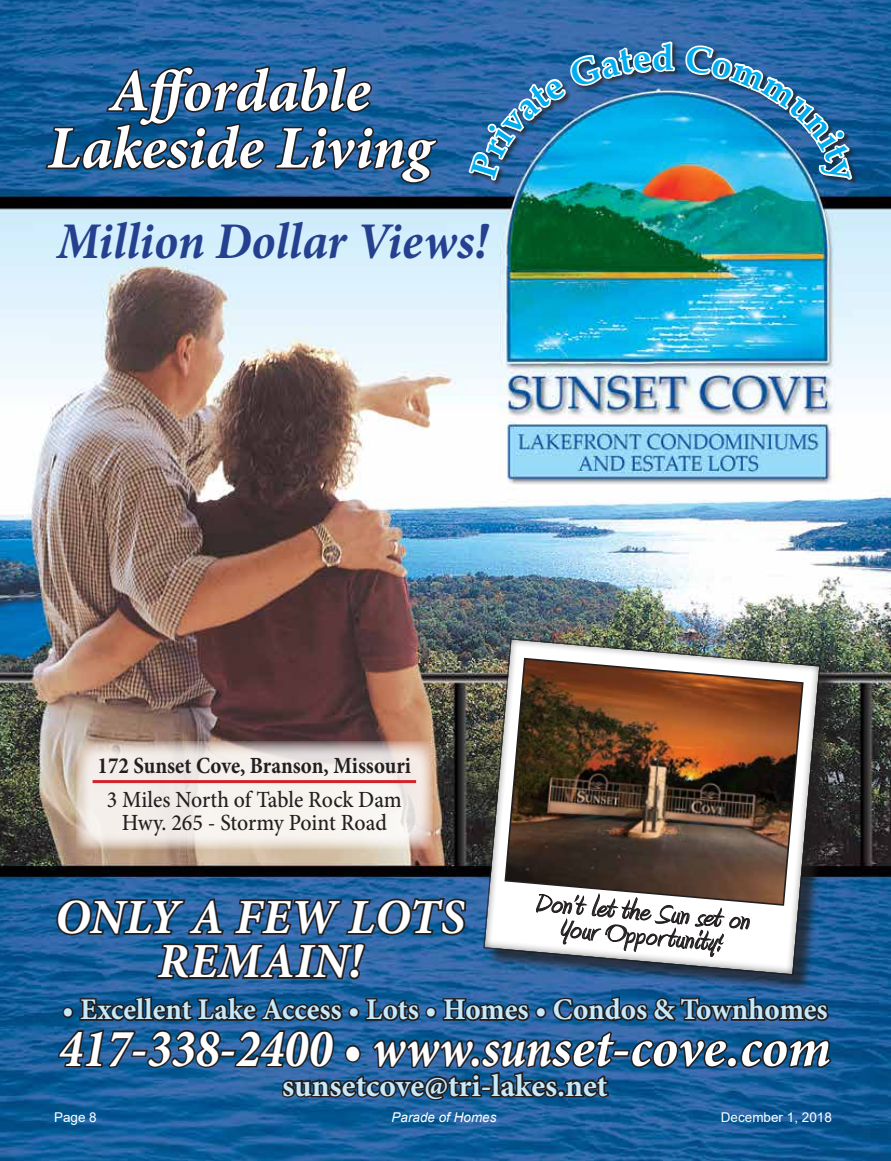
<style>
.page{position:relative;width:891px;height:1161px;background:#fff}
.page>*{position:absolute;margin:0;border:0;box-sizing:border-box;transform-origin:0 0}
.t1{font:italic 700 60.45px/57.3px "Minion Pro";letter-spacing:-.005em;color:#fff;text-align:center}
.t2{font:italic 700 54px "Minion Pro";color:#fff;scale:.9 1}
.t3{font:italic 700 51.6px "Minion Pro";letter-spacing:-.005em;color:#25408f;scale:.95 1}
.t4{font:italic 700 49.05px "Minion Pro";letter-spacing:.01em;color:#fff}
.t5{font:31.95px "Amienne";color:#231f20;scale:1.08 1}
.t6{font:700 31.5px "Minion Pro";color:#c7eafb}
.t7{font:700 30px "Minion Pro";color:#c7eafb}
.t8{font:500 23.1px/23.1px "Minion Pro";letter-spacing:-.005em;color:#231f20;text-align:center;scale:.94 1}
.t9{font:700 23.1px "Minion Pro";color:#231f20;scale:.9 1}
.t10{font:13.5px "Arial";color:#fff}
.t11{font:italic 13.5px "Arial";color:#fff}
</style>
<div class="page">
<img style="left:0;top:0;width:891px;height:1161px">
<div style="left:468px;top:41px;width:391px;height:146px;background:#231f20;opacity:.75"></div>
<svg style="left:44px;top:65px;width:396px;height:120px;background:#1e5181"></svg>
<svg style="left:56px;top:994px;width:778px;height:108px;background:#1e4c77"></svg>
<svg style="left:76px;top:741px;width:357px;height:109px;fill:#f4eeea"></svg>
<hr style="left:93px;top:780px;width:323px;height:3px;background:#d2232a">
<div style="left:486px;top:641px;width:353px;height:353px;background:#231f20;opacity:.75"></div>
<img style="left:480px;top:636px;width:341px;height:341px">
<img style="left:504px;top:657px;width:300px;height:250px">
<svg style="left:536px;top:893px;width:214px;height:71px"></svg>
<svg style="left:55px;top:895px;width:413px;height:86px;background:#26507d"></svg>
<img style="left:467px;top:40px;width:388px;height:145px">
<h1 class="t1" style="left:48px;top:61px;width:386px">Affordable<br>Lakeside Living</h1>
<h3 class="t3" style="left:57px;top:204px;width:455px">Million Dollar Views!</h3>
<p class="t9" style="left:98px;top:750px;width:350px">172 Sunset Cove, Branson, Missouri</p>
<p class="t8" style="left:107px;top:788px;width:315px">3 Miles North of Table Rock Dam<br>Hwy. 265 - Stormy Point Road</p>
<h3 class="t4" style="left:55px;top:882px;width:411px">Only A Few Lo ts</h3>
<h3 class="t4" style="left:158px;top:927px;width:206px">Rema in!</h3>
<p class="t5" style="left:537px;top:888px;width:200px;rotate:5deg">Don’t let the Sun set on</p>
<p class="t5" style="left:561px;top:914px;width:152px;rotate:5deg">Your Opportunity!</p>
<p class="t7" style="left:62px;top:988px;width:767px">• Excellent Lake Access • Lots • Homes • Condos &amp; Townhomes</p>
<h2 class="t2" style="left:59px;top:1010px;width:860px">417-338-2400 • www.sunset-cove.com</h2>
<p class="t6" style="left:282px;top:1063px;width:327px">sunsetcove@tri-lakes.net</p>
<p class="t10" style="left:54px;top:1108px;width:44px">Page 8</p>
<p class="t11" style="left:392px;top:1109px;width:107px">Parade of Homes</p>
<p class="t10" style="left:721px;top:1108px;width:113px">December 1, 2018</p>
</div>
